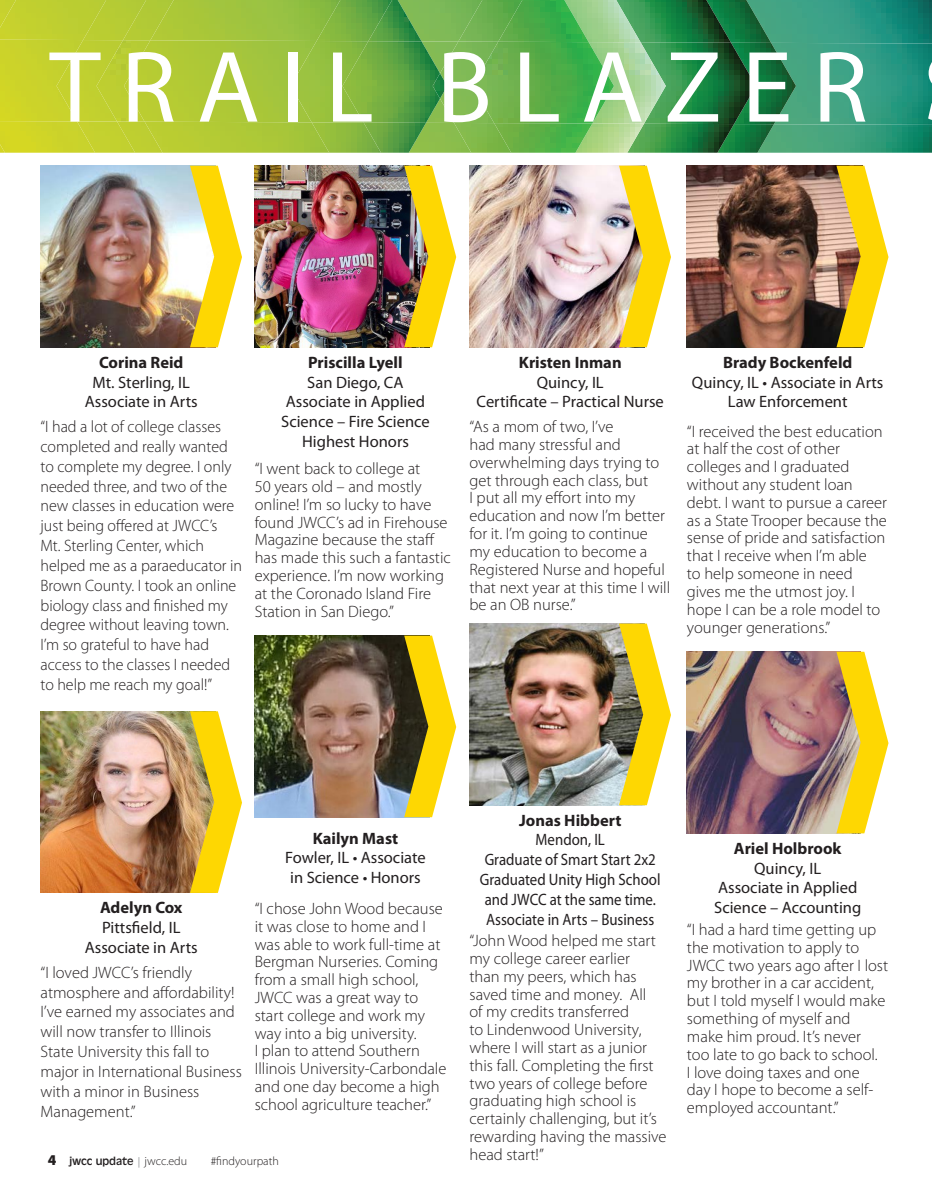
<style>
.page{position:relative;width:932px;height:1202px;background:#fff}
.page>*{position:absolute;margin:0;border:0;box-sizing:border-box;transform-origin:0 0}
.t1{font:102.45px "Myriad Pro";letter-spacing:.2em;color:#fff}
.t2{font:300 16.5px/17.9px "Myriad Pro";color:#231f20}
.t3{font:16.5px/19.8px "Myriad Pro";color:#231f20}
.t4{font:16.5px/19.8px "Myriad Pro";color:#231f20;scale:.9 1}
.t5{font:700 16.5px "Myriad Pro";color:#231f20}
.t6{font:12px "Antique Oli";letter-spacing:-.005em;color:#231f20}
.t7{font:300 12px "Myriad Pro";color:#231f20}
.s1{font-family:"Myriad Pro";font-weight:900;font-size:15px}
.s2{font-family:"Trajan Pro 3";font-weight:700;font-size:10.5px;color:#939598}
.s3{font-family:"Myriad Pro";font-weight:300}
</style>
<div class="page">
<img style="left:731px;top:0;width:15px;height:42px">
<img style="left:796px;top:44px;width:136px;height:80px">
<img style="left:746px;top:0;width:186px;height:44px">
<img style="left:774px;top:124px;width:158px;height:29px">
<img style="left:734px;top:124px;width:40px;height:29px">
<img style="left:756px;top:43px;width:40px;height:81px">
<img style="left:640px;top:0;width:91px;height:42px">
<img style="left:644px;top:124px;width:90px;height:29px">
<img style="left:665px;top:42px;width:91px;height:82px">
<img style="left:588px;top:0;width:52px;height:42px">
<img style="left:592px;top:124px;width:52px;height:29px">
<img style="left:592px;top:42px;width:73px;height:82px">
<div style="left:421px;top:0;width:37px;height:41px;background:#80ba57"></div>
<img style="left:426px;top:123px;width:28px;height:30px">
<img style="left:458px;top:0;width:40px;height:41px">
<img style="left:454px;top:123px;width:40px;height:30px">
<img style="left:368px;top:41px;width:130px;height:82px">
<img style="left:498px;top:0;width:90px;height:42px">
<img style="left:494px;top:123px;width:98px;height:30px">
<img style="left:472px;top:42px;width:142px;height:81px">
<div style="left:0;top:0;width:83px;height:40px;background:#c1cf2f"></div>
<img style="left:0;top:121px;width:77px;height:32px">
<div style="left:0;top:40px;width:57px;height:81px;background:#ccd32a"></div>
<div style="left:83px;top:0;width:40px;height:40px;background:#b9cc32"></div>
<img style="left:77px;top:122px;width:40px;height:31px">
<img style="left:57px;top:40px;width:234px;height:82px">
<img style="left:123px;top:0;width:27px;height:40px">
<img style="left:117px;top:122px;width:28px;height:31px">
<img style="left:96px;top:40px;width:54px;height:82px">
<img style="left:150px;top:0;width:166px;height:41px">
<img style="left:145px;top:122px;width:167px;height:31px">
<img style="left:316px;top:0;width:52px;height:41px">
<img style="left:312px;top:122px;width:69px;height:31px">
<img style="left:291px;top:41px;width:77px;height:82px">
<img style="left:368px;top:0;width:53px;height:41px">
<img style="left:363px;top:123px;width:63px;height:30px">
<img style="left:432px;top:73px;width:15px;height:26px">
<img style="left:40px;top:166px;width:150px;height:181px">
<img style="left:255px;top:166px;width:149px;height:181px">
<img style="left:469px;top:623px;width:150px;height:182px">
<img style="left:255px;top:635px;width:149px;height:182px">
<img style="left:687px;top:651px;width:149px;height:182px">
<img style="left:469px;top:166px;width:150px;height:181px">
<img style="left:40px;top:711px;width:150px;height:182px">
<img style="left:687px;top:166px;width:149px;height:181px">
<svg style="left:190px;top:166px;width:52px;height:181px"></svg>
<img style="left:404px;top:166px;width:52px;height:181px">
<svg style="left:619px;top:623px;width:52px;height:182px"></svg>
<svg style="left:404px;top:635px;width:52px;height:182px"></svg>
<svg style="left:836px;top:651px;width:52px;height:182px"></svg>
<svg style="left:619px;top:166px;width:52px;height:181px"></svg>
<svg style="left:190px;top:711px;width:52px;height:182px"></svg>
<svg style="left:836px;top:166px;width:52px;height:181px"></svg>
<p class="t1" style="left:50px;top:24px;width:819px">TRAIL BLAZER</p>
<p class="t5" style="left:99px;top:351px;width:86px">Corina Reid</p>
<p class="t3" style="left:93px;top:372px;width:99px">Mt. Sterling, IL</p>
<p class="t3" style="left:85px;top:392px;width:114px">Associate in Arts</p>
<p class="t2" style="left:40px;top:417px;width:203px;line-height:19.8px">“I had a lot of college classes completed and really wanted to complete my degree. I only needed three, and two of the new classes in education were just being offered at JWCC’s<br>Mt. Sterling Center, which helped me as a paraeducator in<br>Brown County. I took an online biology class and finished my degree without leaving town.<br>I’m so grateful to have had access to the classes I needed to help me reach my goal!”</p>
<p class="t5" style="left:308px;top:351px;width:96px">Priscilla Lyell</p>
<p class="t3" style="left:307px;top:372px;width:98px">San Diego, CA</p>
<p class="t3" style="left:286px;top:392px;width:141px">Associate in Applied</p>
<p class="t3" style="left:281px;top:411px;width:150px">Science – Fire Science</p>
<p class="t3" style="left:302px;top:431px;width:108px">Highest Honors</p>
<p class="t2" style="left:255px;top:460px;width:198px">“I went back to college at<br>50 years old – and mostly online! I’m so lucky to have found JWCC’s ad in Firehouse<br>Magazine because the staff has made this such a fantastic experience. I’m now working at the Coronado Island Fire<br>Station in San Diego.”</p>
<p class="t5" style="left:519px;top:351px;width:104px">Kristen Inman</p>
<p class="t3" style="left:536px;top:372px;width:68px">Quincy, IL</p>
<p class="t3" style="left:476px;top:392px;width:189px">Certificate – Practical Nurse</p>
<p class="t2" style="left:469px;top:418px;width:202px">“As a mom of two, I’ve<br>had many stressful and overwhelming days trying to get through each class, but<br>I put all my effort into my education and now I’m better for it. I’m going to continue my education to become a<br>Registered Nurse and hopeful that next year at this time I will be an OB nurse.”</p>
<p class="t5" style="left:723px;top:351px;width:131px">Brady Bockenfeld</p>
<p class="t3" style="left:692px;top:372px;width:193px;text-align:center">Quincy, IL • Associate in Arts<br>Law Enforcement</p>
<p class="t2" style="left:687px;top:422px;width:201px">“I received the best education at half the cost of other colleges and I graduated without any student loan debt. I want to pursue a career as a State Trooper because the sense of pride and satisfaction that I receive when I’m able<br>to help someone in need gives me the utmost joy. I hope I can be a role model to younger generations.”</p>
<p class="t5" style="left:100px;top:897px;width:84px">Adelyn Cox</p>
<p class="t3" style="left:102px;top:917px;width:80px">Pittsfield, IL</p>
<p class="t3" style="left:85px;top:937px;width:114px">Associate in Arts</p>
<p class="t2" style="left:41px;top:962px;width:203px;line-height:19.8px">“I loved JWCC’s friendly atmosphere and affordability!<br>I’ve earned my associates and will now transfer to Illinois<br>State University this fall to major in International Business with a minor in Business<br>Management.”</p>
<p class="t5" style="left:313px;top:827px;width:87px">Kailyn Mast</p>
<p class="t3" style="left:285px;top:847px;width:142px">Fowler, IL • Associate</p>
<p class="t3" style="left:290px;top:867px;width:132px">in Science • Honors</p>
<p class="t2" style="left:255px;top:899px;width:193px">“I chose John Wood because it was close to home and I was able to work full-time at<br>Bergman Nurseries. Coming from a small high school,<br>JWCC was a great way to start college and work my way into a big university.<br>I plan to attend Southern<br>Illinois University-Carbondale and one day become a high school agriculture teacher.”</p>
<p class="t6" style="left:48px;top:1154px;width:141px"><span class="s1">4</span> jwcc update <span class="s2">|</span> <span class="s3">jwcc.edu</span></p>
<p class="t7" style="left:211px;top:1154px;width:70px">#findyourpath</p>
<p class="t5" style="left:519px;top:809px;width:104px">Jonas Hibbert</p>
<p class="t4" style="left:535px;top:829px;width:78px">Mendon, IL</p>
<p class="t4" style="left:484px;top:849px;width:192px">Graduate of Smart Start 2x2</p>
<p class="t4" style="left:480px;top:869px;width:202px">Graduated Unity High School and JWCC at the same time.</p>
<p class="t4" style="left:486px;top:909px;width:188px">Associate in Arts – Business</p>
<p class="t2" style="left:469px;top:932px;width:198px">“John Wood helped me start my college career earlier<br>than my peers, which has saved time and money. All<br>of my credits transferred<br>to Lindenwood University, where I will start as a junior this fall. Completing the first two years of college before graduating high school is certainly challenging, but it’s rewarding having the massive head start!”</p>
<p class="t5" style="left:734px;top:837px;width:109px">Ariel Holbrook</p>
<p class="t3" style="left:754px;top:858px;width:68px">Quincy, IL</p>
<p class="t3" style="left:714px;top:877px;width:149px">Associate in Applied<br>Science – Accounting</p>
<p class="t2" style="left:687px;top:921px;width:203px">“I had a hard time getting up the motivation to apply to<br>JWCC two years ago after I lost my brother in a car accident, but I told myself I would make something of myself and make him proud. It’s never<br>too late to go back to school.<br>I love doing taxes and one<br>day I hope to become a self&shy;employed accountant.”</p>
</div>
